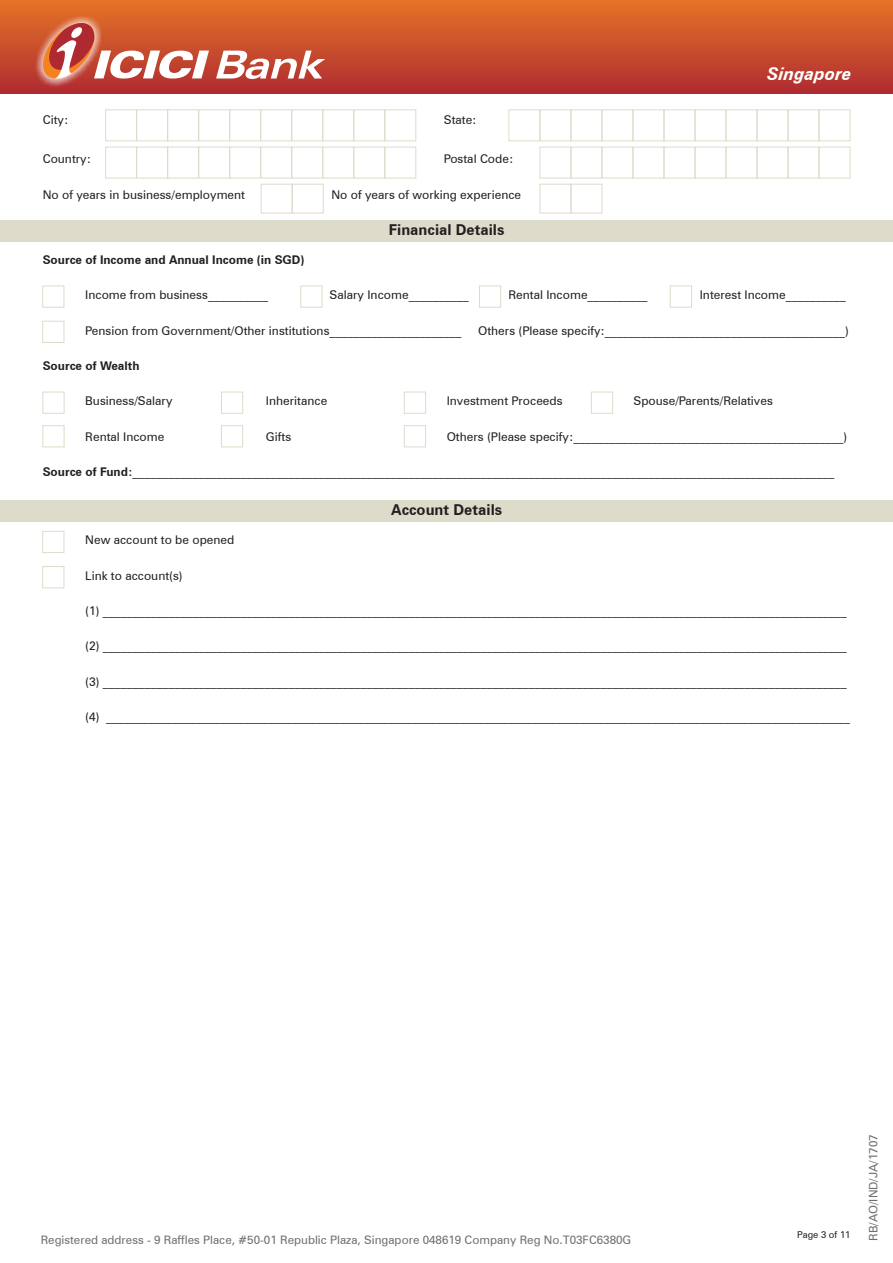
<style>
.page{position:relative;width:893px;height:1263px;background:#fff}
.page>*{position:absolute;margin:0;border:0;box-sizing:border-box;transform-origin:0 0}
.t1{font:italic 700 17.55px "Zurich BT";color:#fff}
.t2{font:700 15px "Zurich BT";color:#231f20}
.t3{font:12px "Zurich BT";color:#231f20}
.t4{font:700 12px "Zurich BT";color:#231f20}
.t5{font:11.7px "Zurich BT";color:#6d6e71}
.t6{font:9.45px "Zurich BT";color:#231f20}
.s1{font-weight:700}
</style>
<div class="page">
<div style="left:0;top:221px;width:893px;height:21px;background:#dddccb"></div>
<div style="left:0;top:500px;width:893px;height:21px;background:#dddccb"></div>
<div style="left:0;top:0;width:893px;height:93px;background:linear-gradient(to bottom,#e57327,#b02c31)"></div>
<svg style="left:216px;top:51px;width:109px;height:28px"></svg>
<img style="left:36px;top:15px;width:76px;height:71px">
<svg style="left:39px;top:19px;width:170px;height:63px"></svg>
<div style="left:42px;top:285px;width:22px;height:23px;border:1px solid #dddccb"></div>
<div style="left:42px;top:321px;width:22px;height:22px;border:1px solid #dddccb"></div>
<div style="left:42px;top:531px;width:22px;height:22px;border:1px solid #dddccb"></div>
<div style="left:42px;top:566px;width:22px;height:22px;border:1px solid #dddccb"></div>
<div style="left:300px;top:285px;width:23px;height:23px;border:1px solid #dddccb"></div>
<div style="left:479px;top:285px;width:22px;height:23px;border:1px solid #dddccb"></div>
<div style="left:670px;top:285px;width:22px;height:23px;border:1px solid #dddccb"></div>
<div style="left:167px;top:109px;width:32px;height:32px;border:1px solid #dddccb"></div>
<div style="left:198px;top:109px;width:32px;height:32px;border:1px solid #dddccb"></div>
<div style="left:229px;top:109px;width:32px;height:32px;border:1px solid #dddccb"></div>
<div style="left:260px;top:109px;width:32px;height:32px;border:1px solid #dddccb"></div>
<div style="left:136px;top:109px;width:32px;height:32px;border:1px solid #dddccb"></div>
<div style="left:105px;top:109px;width:32px;height:32px;border:1px solid #dddccb"></div>
<div style="left:291px;top:109px;width:32px;height:32px;border:1px solid #dddccb"></div>
<div style="left:322px;top:109px;width:32px;height:32px;border:1px solid #dddccb"></div>
<div style="left:353px;top:109px;width:32px;height:32px;border:1px solid #dddccb"></div>
<div style="left:384px;top:109px;width:32px;height:32px;border:1px solid #dddccb"></div>
<div style="left:508px;top:109px;width:32px;height:32px;border:1px solid #dddccb"></div>
<div style="left:539px;top:109px;width:32px;height:32px;border:1px solid #dddccb"></div>
<div style="left:570px;top:109px;width:32px;height:32px;border:1px solid #dddccb"></div>
<div style="left:601px;top:109px;width:32px;height:32px;border:1px solid #dddccb"></div>
<div style="left:632px;top:109px;width:32px;height:32px;border:1px solid #dddccb"></div>
<div style="left:663px;top:109px;width:32px;height:32px;border:1px solid #dddccb"></div>
<div style="left:694px;top:109px;width:32px;height:32px;border:1px solid #dddccb"></div>
<div style="left:725px;top:109px;width:32px;height:32px;border:1px solid #dddccb"></div>
<div style="left:757px;top:109px;width:31px;height:32px;border:1px solid #dddccb"></div>
<div style="left:788px;top:109px;width:31px;height:32px;border:1px solid #dddccb"></div>
<div style="left:819px;top:109px;width:32px;height:32px;border:1px solid #dddccb"></div>
<div style="left:167px;top:147px;width:32px;height:32px;border:1px solid #dddccb"></div>
<div style="left:198px;top:147px;width:32px;height:32px;border:1px solid #dddccb"></div>
<div style="left:229px;top:147px;width:32px;height:32px;border:1px solid #dddccb"></div>
<div style="left:260px;top:147px;width:32px;height:32px;border:1px solid #dddccb"></div>
<div style="left:136px;top:147px;width:32px;height:32px;border:1px solid #dddccb"></div>
<div style="left:105px;top:147px;width:32px;height:32px;border:1px solid #dddccb"></div>
<div style="left:291px;top:147px;width:32px;height:32px;border:1px solid #dddccb"></div>
<div style="left:322px;top:147px;width:32px;height:32px;border:1px solid #dddccb"></div>
<div style="left:353px;top:147px;width:32px;height:32px;border:1px solid #dddccb"></div>
<div style="left:384px;top:147px;width:32px;height:32px;border:1px solid #dddccb"></div>
<div style="left:539px;top:147px;width:32px;height:32px;border:1px solid #dddccb"></div>
<div style="left:570px;top:147px;width:32px;height:32px;border:1px solid #dddccb"></div>
<div style="left:601px;top:147px;width:32px;height:32px;border:1px solid #dddccb"></div>
<div style="left:632px;top:147px;width:32px;height:32px;border:1px solid #dddccb"></div>
<div style="left:663px;top:147px;width:32px;height:32px;border:1px solid #dddccb"></div>
<div style="left:694px;top:147px;width:32px;height:32px;border:1px solid #dddccb"></div>
<div style="left:725px;top:147px;width:32px;height:32px;border:1px solid #dddccb"></div>
<div style="left:757px;top:147px;width:31px;height:32px;border:1px solid #dddccb"></div>
<div style="left:788px;top:147px;width:31px;height:32px;border:1px solid #dddccb"></div>
<div style="left:819px;top:147px;width:32px;height:32px;border:1px solid #dddccb"></div>
<div style="left:261px;top:184px;width:32px;height:29px;border:1px solid #dddccb"></div>
<div style="left:292px;top:184px;width:32px;height:29px;border:1px solid #dddccb"></div>
<div style="left:539px;top:184px;width:32px;height:29px;border:1px solid #dddccb"></div>
<div style="left:570px;top:184px;width:32px;height:29px;border:1px solid #dddccb"></div>
<div style="left:42px;top:392px;width:23px;height:22px;border:1px solid #dddccb"></div>
<div style="left:221px;top:392px;width:22px;height:22px;border:1px solid #dddccb"></div>
<div style="left:404px;top:392px;width:22px;height:22px;border:1px solid #dddccb"></div>
<div style="left:591px;top:392px;width:22px;height:22px;border:1px solid #dddccb"></div>
<div style="left:42px;top:425px;width:23px;height:22px;border:1px solid #dddccb"></div>
<div style="left:221px;top:425px;width:22px;height:22px;border:1px solid #dddccb"></div>
<div style="left:404px;top:425px;width:22px;height:22px;border:1px solid #dddccb"></div>
<h1 class="t1" style="left:767px;top:61px;width:86px">Singapore</h1>
<p class="t3" style="left:43px;top:111px;width:27px">City:</p>
<p class="t3" style="left:444px;top:111px;width:34px">State:</p>
<p class="t3" style="left:43px;top:150px;width:50px">Country:</p>
<p class="t3" style="left:444px;top:150px;width:71px">Postal Code:</p>
<p class="t3" style="left:43px;top:186px;width:204px">No of years in business/employment</p>
<p class="t3" style="left:331px;top:186px;width:191px">No of years of working experience</p>
<p class="t2" style="left:389px;top:219px;width:117px">Financial Details</p>
<p class="t4" style="left:43px;top:251px;width:263px">Source of Income and Annual Income (in SGD)</p>
<p class="t3" style="left:85px;top:287px;width:184px">Income from business__________</p>
<p class="t3" style="left:330px;top:287px;width:141px">Salary Income__________</p>
<p class="t3" style="left:508px;top:287px;width:141px">Rental Income__________</p>
<p class="t3" style="left:700px;top:287px;width:147px">Interest Income__________</p>
<p class="t3" style="left:85px;top:322px;width:378px">Pension from Government/Other institutions______________________</p>
<p class="t3" style="left:478px;top:322px;width:372px">Others (Please specify:________________________________________)</p>
<p class="t4" style="left:43px;top:357px;width:98px">Source of Wealth</p>
<p class="t3" style="left:85px;top:393px;width:89px">Business/Salary</p>
<p class="t3" style="left:266px;top:393px;width:63px">Inheritance</p>
<p class="t3" style="left:447px;top:393px;width:117px">Investment Proceeds</p>
<p class="t3" style="left:633px;top:393px;width:141px">Spouse/Parents/Relatives</p>
<p class="t3" style="left:85px;top:428px;width:81px">Rental Income</p>
<p class="t3" style="left:266px;top:428px;width:27px">Gifts</p>
<p class="t3" style="left:447px;top:428px;width:402px">Others (Please specify:_____________________________________________)</p>
<p class="t3" style="left:43px;top:464px;width:793px"><span class="s1">Source of Fund:</span>_____________________________________________________________________________________________________________________</p>
<p class="t2" style="left:391px;top:499px;width:113px">Account Details</p>
<p class="t3" style="left:85px;top:531px;width:151px">New account to be opened</p>
<p class="t3" style="left:85px;top:567px;width:99px">Link to account(s)</p>
<p class="t3" style="left:85px;top:602px;width:763px">(1) ____________________________________________________________________________________________________________________________</p>
<p class="t3" style="left:85px;top:638px;width:763px">(2) ____________________________________________________________________________________________________________________________</p>
<p class="t3" style="left:85px;top:673px;width:763px">(3) ____________________________________________________________________________________________________________________________</p>
<p class="t3" style="left:85px;top:708px;width:766px">(4) ____________________________________________________________________________________________________________________________</p>
<p class="t5" style="left:41px;top:1231px;width:592px">Registered address - 9 Raffles Place, #50-01 Republic Plaza, Singapore 048619 Company Reg No.T03FC6380G</p>
<p class="t6" style="left:797px;top:1227px;width:55px">Page 3 of 11</p>
<p class="t5" style="left:865px;top:1241px;width:108px;rotate:-90deg">RB/AO/IND/JA/1707</p>
</div>
